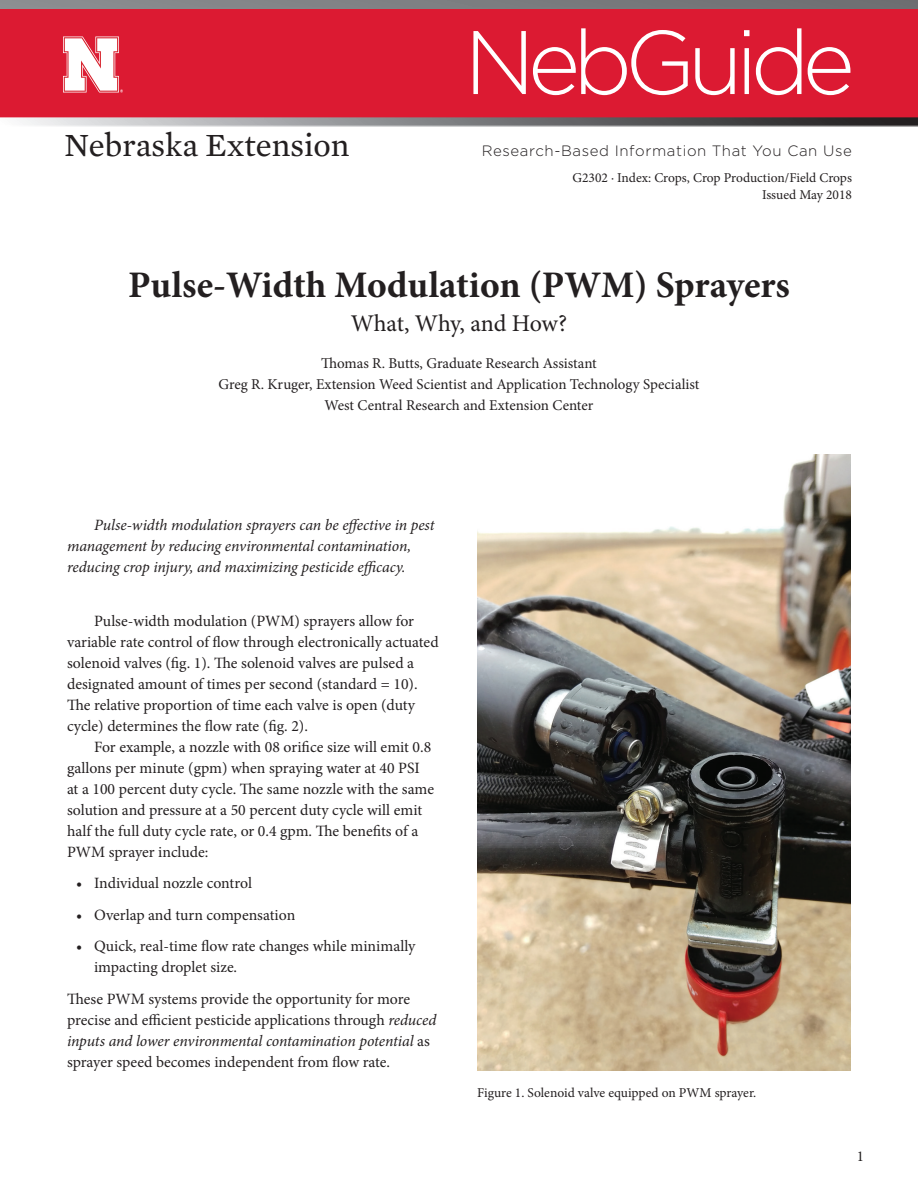
<style>
.page{position:relative;width:918px;height:1188px;background:#fff}
.page>*{position:absolute;margin:0;border:0;box-sizing:border-box;transform-origin:0 0}
.t1{font:300 90px "Gotham";letter-spacing:-.085em;color:#fff}
.ct{font:700 37.5px "Minion Pro";color:#231f20}
.t2{font:33px "Mercury Text G2";color:#231f20}
.cs{font:24px "Minion Pro";letter-spacing:-.01em;color:#231f20}
.pf{font:15.75px/21px "Minion Pro";letter-spacing:-.005em;color:#231f20}
.pcon{font:15.75px/21px "Minion Pro";letter-spacing:-.005em;color:#231f20}
.hdn{font:italic 15.75px/21px "Minion Pro";letter-spacing:-.01em;color:#231f20}
.au1{font:15px "Minion Pro";letter-spacing:-.005em;color:#231f20}
.au{font:15px "Minion Pro";letter-spacing:-.01em;color:#231f20}
.t3{font:300 15px "Gotham";letter-spacing:.04em;color:#231f20}
.un{font:13.5px "Minion Pro";color:#231f20}
.figh{font:13.5px "Minion Pro";color:#231f20}
.us{font:13.5px "Minion Pro";color:#231f20}
.s1{font-style:italic}
</style>
<div class="page">
<div style="left:0;top:9px;width:918px;height:108px;background:#dc1a32"></div>
<svg style="left:0;top:0;width:918px;height:7px;background:#7c7d80"></svg>
<img style="left:0;top:117px;width:918px;height:1px">
<img style="left:20px;top:118px;width:898px;height:8px">
<svg style="left:63px;top:37px;width:60px;height:55px"></svg>
<img style="left:477px;top:455px;width:373px;height:616px">
<p class="t2" style="left:64px;top:121px;width:287px">Nebraska Extension</p>
<p class="t1" style="left:464px;top:5px;width:392px">NebGuide</p>
<p class="t3" style="left:482px;top:141px;width:372px">Research-Based Information That You Can Use</p>
<p class="un" style="left:572px;top:169px;width:281px">G2302 · Index: Crops, Crop Production/Field Crops</p>
<p class="us" style="left:762px;top:185px;width:91px">Issued May 2018</p>
<p class="ct" style="left:128px;top:259px;width:663px">Pulse-Width Modulation (PWM) Sprayers</p>
<p class="cs" style="left:351px;top:307px;width:218px">What, Why, and How?</p>
<p class="au" style="left:321px;top:353px;width:277px">Thomas R. Butts, Graduate Research Assistant</p>
<p class="au1" style="left:219px;top:374px;width:482px">Greg R. Kruger, Extension Weed Scientist and Application Technology Specialist</p>
<p class="au1" style="left:325px;top:395px;width:270px">West Central Research and Extension Center</p>
<p class="hdn" style="left:67px;top:514px;width:369px;text-indent:27px">Pulse-width modulation sprayers can be effective in pest management by reducing environmental contamination, reducing crop injury, and maximizing pesticide efficacy.</p>
<p class="pf" style="left:67px;top:610px;width:373px;text-indent:27px">Pulse-width modulation (PWM) sprayers allow for variable rate control of flow through electronically actuated solenoid valves (fig. 1). The solenoid valves are pulsed a designated amount of times per second (standard = 10).<br>The relative proportion of time each valve is open (duty cycle) determines the flow rate (fig. 2).</p>
<p class="pf" style="left:67px;top:736px;width:369px;text-indent:27px">For example, a nozzle with 08 orifice size will emit 0.8 gallons per minute (gpm) when spraying water at 40 PSI at a 100 percent duty cycle. The same nozzle with the same solution and pressure at a 50 percent duty cycle will emit half the full duty cycle rate, or 0.4 gpm. The benefits of a PWM sprayer include:</p>
<p class="pf" style="left:76px;top:873px;width:177px">• Individual nozzle control</p>
<p class="pf" style="left:76px;top:904px;width:221px">• Overlap and turn compensation</p>
<p class="pf" style="left:94px;top:936px;width:323px;text-indent:-18px">• Quick, real-time flow rate changes while minimally impacting droplet size.</p>
<p class="pcon" style="left:67px;top:988px;width:371px">These PWM systems provide the opportunity for more precise and efficient pesticide applications through <span class="s1">reduced inputs and lower environmental contamination potential</span> as sprayer speed becomes independent from flow rate.</p>
<p class="figh" style="left:477px;top:1084px;width:281px">Figure 1. Solenoid valve equipped on PWM sprayer.</p>
<p class="au1" style="left:857px;top:1146px;width:9px">1</p>
</div>
